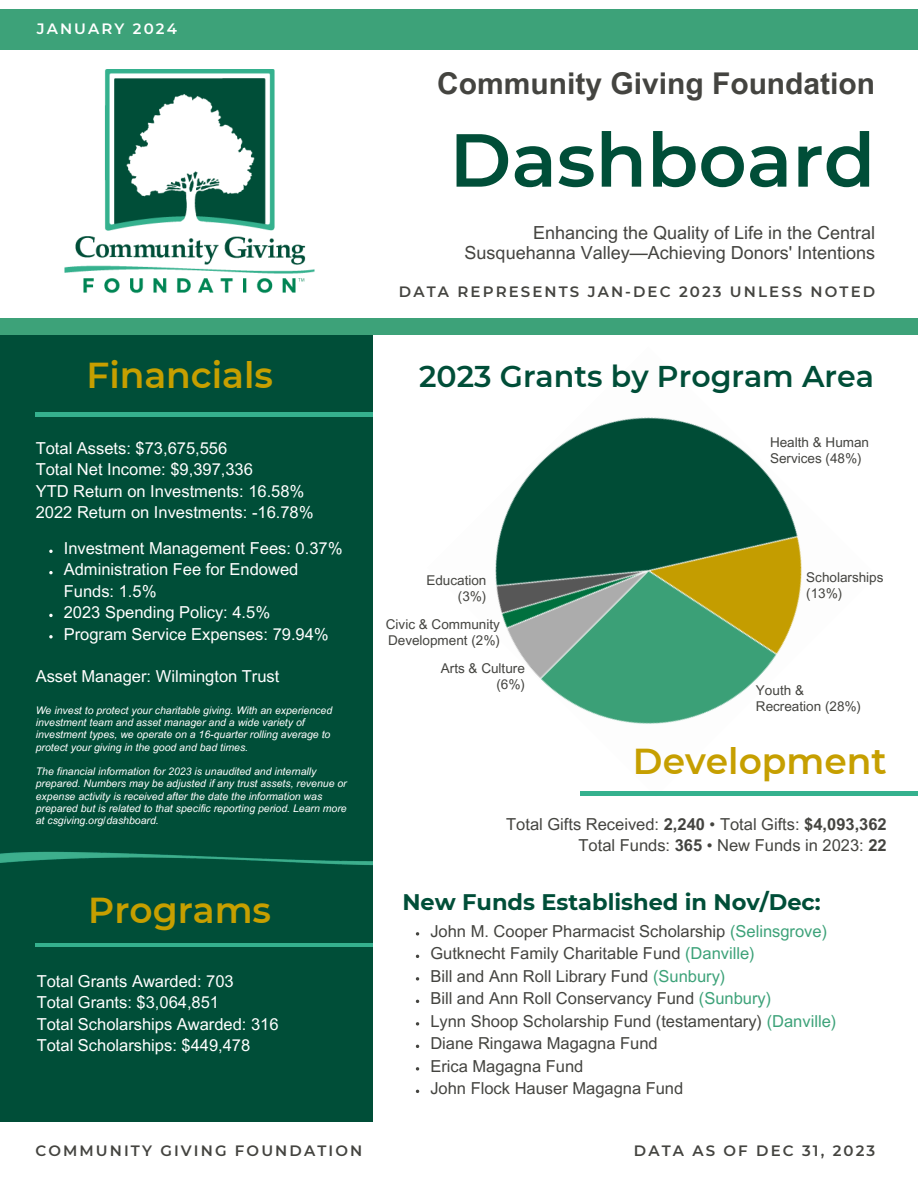
<style>
.page{position:relative;width:918px;height:1188px;background:#fff}
.page>*{position:absolute;margin:0;border:0;box-sizing:border-box;transform-origin:0 0}
.t1{font:600 75px "Montserrat";color:#004e38}
.t2{font:600 36px "Montserrat";color:#c69f00}
.t3{font:700 30px "Arial MT Pro";color:#444440}
.t4{font:600 30px "Montserrat";color:#004e38}
.t5{font:700 22.5px "Montserrat";color:#004e38}
.t6{font:18px/20.2px "Arial MT Pro";color:#444440;text-align:right}
.t7{font:16.5px/21.3px "Arial MT Pro";color:#fff}
.t8{font:16.5px/21.3px "Arial MT Pro";color:#444440;text-align:right}
.t9{font:600 15px "Montserrat";letter-spacing:.14em;color:#444440}
.t10{font:600 15px "Montserrat";letter-spacing:.14em;color:#fff}
.t11{font:13.5px/15.8px "Arial MT Pro";color:#444440}
.t12{font:italic 10.5px/12.3px "Arial MT Pro";color:#fff}
.s1{font-weight:700}
.s2{color:#3da279}
</style>
<div class="page">
<div style="left:0;top:320px;width:373px;height:802px;background:#004e38"></div>
<hr style="left:35px;top:943px;width:338px;height:4px;background:#35b18e">
<hr style="left:35px;top:413px;width:338px;height:3px;background:#35b18e">
<div style="left:0;top:318px;width:918px;height:16px;background:#3da279"></div>
<img style="left:65px;top:69px;width:249px;height:225px">
<img style="left:0;top:851px;width:372px;height:14px">
<div style="left:0;top:10px;width:918px;height:40px;background:#3da279"></div>
<img style="left:495px;top:417px;width:382px;height:379px">
<hr style="left:580px;top:792px;width:338px;height:3px;background:#35b18e">
<svg style="left:49px;top:550px;width:4px;height:3px"></svg>
<svg style="left:49px;top:571px;width:4px;height:3px"></svg>
<svg style="left:49px;top:614px;width:4px;height:3px"></svg>
<svg style="left:49px;top:635px;width:4px;height:3px"></svg>
<svg style="left:416px;top:932px;width:3px;height:4px"></svg>
<svg style="left:416px;top:977px;width:3px;height:4px"></svg>
<svg style="left:416px;top:1022px;width:3px;height:4px"></svg>
<svg style="left:416px;top:1067px;width:3px;height:4px"></svg>
<h5 class="t10" style="left:37px;top:20px;width:142px">JANUARY 2024</h5>
<h5 class="t2" style="left:86px;top:353px;width:188px">Financials</h5>
<p class="t7" style="left:36px;top:439px;width:279px">Total Assets: $73,675,556<br>Total Net Income: $9,397,336<br>YTD Return on Investments: 16.58%<br>2022 Return on Investments: -16.78%</p>
<p class="t7" style="left:64px;top:540px;width:280px">Investment Management Fees: 0.37%</p>
<p class="t7" style="left:64px;top:561px;width:236px">Administration Fee for Endowed<br>Funds: 1.5%</p>
<h3 class="t7" style="left:64px;top:604px;width:208px">2023 Spending Policy: 4.5%</h3>
<p class="t7" style="left:64px;top:625px;width:266px">Program Service Expenses: 79.94%</p>
<p class="t7" style="left:36px;top:668px;width:245px">Asset Manager: Wilmington Trust</p>
<h5 class="t12" style="left:36px;top:705px;width:298px">We invest to protect your charitable giving. With an experienced investment team and asset manager and a wide variety of investment types, we operate on a 16-quarter rolling average to protect your giving in the good and bad times.</h5>
<h5 class="t12" style="left:36px;top:767px;width:313px">The financial information for 2023 is unaudited and internally prepared. Numbers may be adjusted if any trust assets, revenue or expense activity is received after the date the information was prepared but is related to that specific reporting period. Learn more at csgiving.org/dashboard.</h5>
<h5 class="t2" style="left:88px;top:888px;width:184px">Programs</h5>
<h6 class="t7" style="left:37px;top:973px;width:243px">Total Grants Awarded: 703<br>Total Grants: $3,064,851<br>Total Scholarships Awarded: 316<br>Total Scholarships: $449,478</h6>
<h2 class="t3" style="left:437px;top:72px;width:440px">Community Giving Foundation</h2>
<h6 class="t1" style="left:450px;top:114px;width:427px">Dashboard</h6>
<p class="t6" style="left:465px;top:225px;width:412px">Enhancing the Quality of Life in the Central<br>Susquehanna Valley—Achieving Donors' Intentions</p>
<p class="t9" style="left:399px;top:283px;width:478px">DATA REPRESENTS JAN-DEC 2023 UNLESS NOTED</p>
<h5 class="t4" style="left:419px;top:358px;width:457px">2023 Grants by Program Area</h5>
<h5 class="t11" style="left:426px;top:575px;width:62px">Education</h5>
<h5 class="t11" style="left:458px;top:590px;width:30px">(3%)</h5>
<h5 class="t11" style="left:386px;top:618px;width:116px">Civic &amp; Community<br>Development (2%)</h5>
<h5 class="t11" style="left:441px;top:662px;width:86px">Arts &amp; Culture</h5>
<h4 class="t11" style="left:496px;top:678px;width:30px">(6%)</h4>
<p class="t11" style="left:770px;top:436px;width:101px">Health &amp; Human<br>Services (48%)</p>
<p class="t11" style="left:806px;top:571px;width:79px">Scholarships</p>
<p class="t11" style="left:806px;top:587px;width:38px">(13%)</p>
<h2 class="t11" style="left:756px;top:684px;width:107px">Youth &amp;<br>Recreation (28%)</h2>
<h5 class="t2" style="left:633px;top:740px;width:255px">Development</h5>
<h5 class="t8" style="left:506px;top:816px;width:382px">Total Gifts Received: <span class="s1">2,240</span> • Total Gifts: <span class="s1">$4,093,362<br></span>Total Funds: <span class="s1">365</span> • New Funds in 2023: <span class="s1">22</span></h5>
<h5 class="t5" style="left:402px;top:888px;width:420px">New Funds Established in Nov/Dec:</h5>
<p class="t8" style="left:430px;top:922px;width:398px">John M. Cooper Pharmacist Scholarship <span class="s2">(Selinsgrove)</span></p>
<p class="t8" style="left:430px;top:945px;width:326px">Gutknecht Family Charitable Fund <span class="s2">(Danville)</span></p>
<p class="t8" style="left:430px;top:967px;width:297px">Bill and Ann Roll Library Fund <span class="s2">(Sunbury)</span></p>
<p class="t8" style="left:430px;top:990px;width:342px">Bill and Ann Roll Conservancy Fund <span class="s2">(Sunbury)</span></p>
<p class="t8" style="left:430px;top:1012px;width:407px">Lynn Shoop Scholarship Fund (testamentary) <span class="s2">(Danville)</span></p>
<p class="t8" style="left:430px;top:1035px;width:229px">Diane Ringawa Magagna Fund</p>
<h2 class="t8" style="left:430px;top:1057px;width:155px">Erica Magagna Fund</h2>
<p class="t8" style="left:430px;top:1080px;width:254px">John Flock Hauser Magagna Fund</p>
<h5 class="t9" style="left:35px;top:1141px;width:328px">COMMUNITY GIVING FOUNDATION</h5>
<h5 class="t9" style="left:634px;top:1141px;width:243px">DATA AS OF DEC 31, 2023</h5>
</div>
